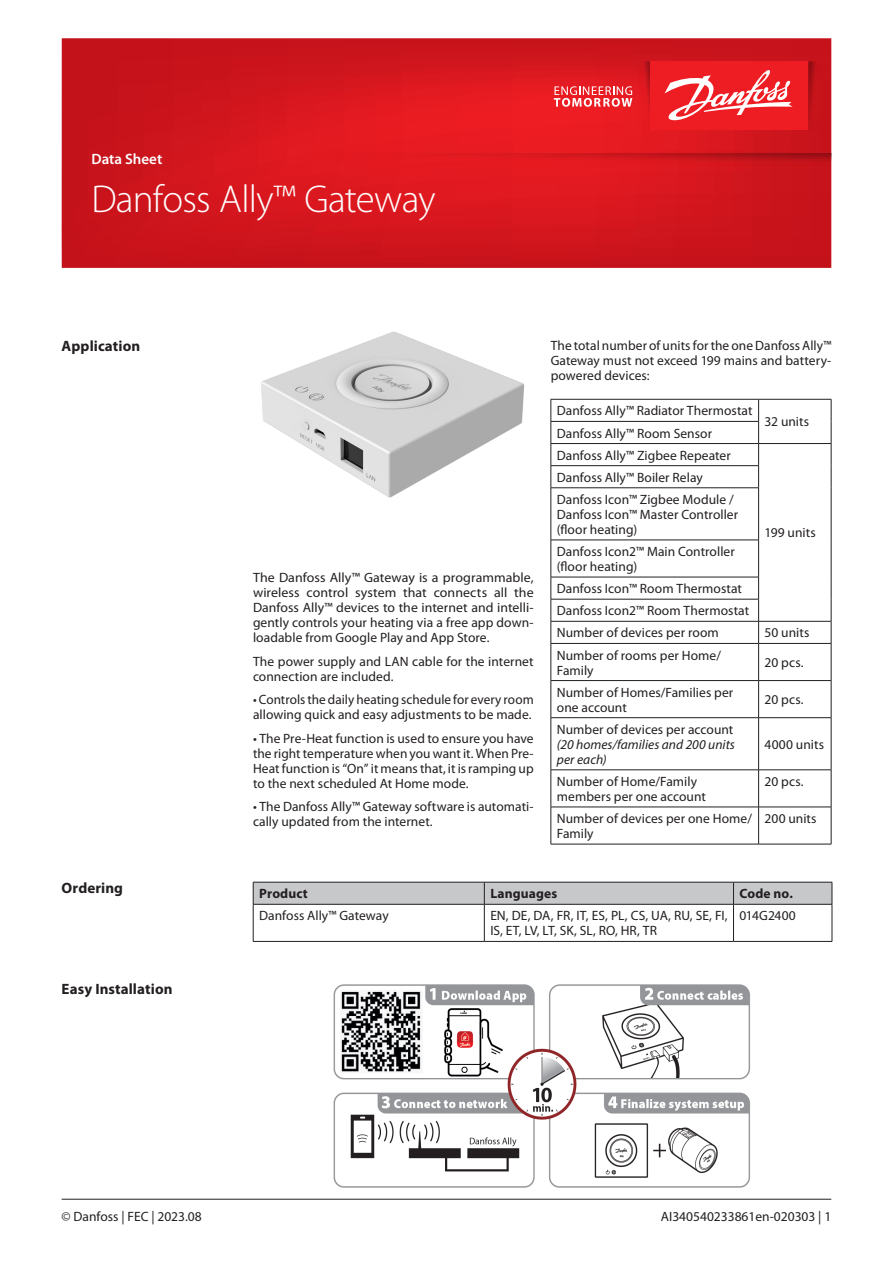
<style>
.page{position:relative;width:893px;height:1263px;background:#fff}
.page>*{position:absolute;margin:0;border:0;box-sizing:border-box;transform-origin:0 0}
.t1{font:300 39px "Myriad Pro";letter-spacing:-.02em;color:#fff}
.Body_copy{font:700 15px "Myriad Pro";letter-spacing:.005em;color:#231f20}
.t2{font:600 15px "Myriad Pro";color:#fff}
.Body_copy-2{font:13.5px/15px "Myriad Pro";letter-spacing:.005em;color:#231f20}
.Body_copy-3{font:italic 13.5px/15px "Myriad Pro";letter-spacing:.005em;color:#231f20;text-align:justify}
.Body_copy-4{font:700 13.5px "Myriad Pro";letter-spacing:.01em;color:#231f20}
.s1{font-style:normal}
</style>
<div class="page">
<hr style="left:62px;top:1199px;width:769px;height:1px;background:#231f20">
<svg style="left:62px;top:38px;width:769px;height:230px;background:#d3161d"></svg>
<svg style="left:808px;top:61px;width:13px;height:69px"></svg>
<svg style="left:638px;top:61px;width:12px;height:69px"></svg>
<div style="left:650px;top:61px;width:158px;height:69px;background:#ee1d23"></div>
<svg style="left:554px;top:86px;width:78px;height:21px;background:#f0696d"></svg>
<svg style="left:664px;top:70px;width:129px;height:51px"></svg>
<svg style="left:334px;top:153px;width:497px;height:13px;background:#d4171d"></svg>
<hr style="left:551px;top:399px;width:208px;height:1px;background:#231f20">
<hr style="left:759px;top:399px;width:72px;height:1px;background:#231f20">
<hr style="left:551px;top:421px;width:208px;height:1px;background:#231f20">
<hr style="left:551px;top:443px;width:208px;height:1px;background:#231f20">
<hr style="left:759px;top:443px;width:72px;height:1px;background:#231f20">
<hr style="left:551px;top:465px;width:208px;height:1px;background:#231f20">
<svg style="left:551px;top:399px;width:1px;height:88px"></svg>
<svg style="left:758px;top:399px;width:1px;height:88px"></svg>
<svg style="left:831px;top:399px;width:1px;height:89px"></svg>
<hr style="left:551px;top:487px;width:208px;height:1px;background:#231f20">
<hr style="left:551px;top:488px;width:1px;height:52px;background:#231f20">
<hr style="left:758px;top:488px;width:1px;height:52px;background:#231f20">
<hr style="left:831px;top:488px;width:1px;height:52px;background:#231f20">
<hr style="left:551px;top:540px;width:208px;height:1px;background:#231f20">
<hr style="left:551px;top:540px;width:1px;height:37px;background:#231f20">
<hr style="left:758px;top:540px;width:1px;height:37px;background:#231f20">
<hr style="left:831px;top:540px;width:1px;height:37px;background:#231f20">
<hr style="left:551px;top:577px;width:208px;height:1px;background:#231f20">
<hr style="left:551px;top:599px;width:208px;height:1px;background:#231f20">
<hr style="left:551px;top:621px;width:208px;height:1px;background:#231f20">
<svg style="left:551px;top:577px;width:1px;height:66px"></svg>
<hr style="left:759px;top:621px;width:72px;height:1px;background:#231f20">
<svg style="left:758px;top:577px;width:1px;height:66px"></svg>
<svg style="left:831px;top:577px;width:1px;height:66px"></svg>
<hr style="left:551px;top:643px;width:208px;height:1px;background:#231f20">
<hr style="left:551px;top:644px;width:1px;height:36px;background:#231f20">
<hr style="left:759px;top:643px;width:72px;height:1px;background:#231f20">
<hr style="left:758px;top:644px;width:1px;height:36px;background:#231f20">
<hr style="left:831px;top:644px;width:1px;height:36px;background:#231f20">
<hr style="left:551px;top:680px;width:208px;height:1px;background:#231f20">
<hr style="left:551px;top:681px;width:1px;height:36px;background:#231f20">
<hr style="left:759px;top:680px;width:72px;height:1px;background:#231f20">
<hr style="left:758px;top:681px;width:1px;height:36px;background:#231f20">
<hr style="left:831px;top:681px;width:1px;height:36px;background:#231f20">
<hr style="left:551px;top:717px;width:208px;height:1px;background:#231f20">
<hr style="left:551px;top:718px;width:1px;height:52px;background:#231f20">
<hr style="left:759px;top:717px;width:72px;height:1px;background:#231f20">
<hr style="left:758px;top:718px;width:1px;height:52px;background:#231f20">
<hr style="left:831px;top:718px;width:1px;height:52px;background:#231f20">
<hr style="left:551px;top:769px;width:208px;height:1px;background:#231f20">
<hr style="left:551px;top:770px;width:1px;height:37px;background:#231f20">
<hr style="left:759px;top:769px;width:72px;height:1px;background:#231f20">
<hr style="left:758px;top:770px;width:1px;height:37px;background:#231f20">
<hr style="left:831px;top:770px;width:1px;height:37px;background:#231f20">
<hr style="left:551px;top:807px;width:208px;height:1px;background:#231f20">
<hr style="left:551px;top:807px;width:1px;height:37px;background:#231f20">
<hr style="left:759px;top:807px;width:72px;height:1px;background:#231f20">
<hr style="left:758px;top:807px;width:1px;height:37px;background:#231f20">
<hr style="left:831px;top:807px;width:1px;height:37px;background:#231f20">
<hr style="left:551px;top:844px;width:208px;height:1px;background:#231f20">
<hr style="left:759px;top:844px;width:72px;height:1px;background:#231f20">
<svg style="left:253px;top:882px;width:580px;height:22px;background:#bfc0c2"></svg>
<hr style="left:253px;top:904px;width:231px;height:1px;background:#231f20">
<hr style="left:253px;top:904px;width:1px;height:37px;background:#231f20">
<hr style="left:484px;top:904px;width:249px;height:1px;background:#231f20">
<hr style="left:484px;top:904px;width:1px;height:37px;background:#231f20">
<hr style="left:733px;top:904px;width:99px;height:1px;background:#231f20">
<hr style="left:733px;top:904px;width:1px;height:37px;background:#231f20">
<hr style="left:832px;top:904px;width:1px;height:37px;background:#231f20">
<hr style="left:253px;top:941px;width:231px;height:1px;background:#231f20">
<hr style="left:484px;top:941px;width:249px;height:1px;background:#231f20">
<hr style="left:733px;top:941px;width:99px;height:1px;background:#231f20">
<img style="left:334px;top:984px;width:416px;height:204px">
<img style="left:261px;top:331px;width:263px;height:167px">
<p class="t2" style="left:91px;top:151px;width:72px">Data Sheet</p>
<h1 class="t1" style="left:91px;top:178px;width:346px">Danfoss Ally™ Gateway</h1>
<p class="Body_copy" style="left:62px;top:338px;width:80px">Application</p>
<p class="Body_copy-2" style="left:253px;top:570px;width:282px;text-align:justify">The Danfoss Ally™ Gateway is a programmable, wireless control system that connects all the Danfoss Ally™ devices to the internet and intelli&shy;gently controls your heating via a free app down&shy;loadable from Google Play and App Store.</p>
<p class="Body_copy-2" style="left:253px;top:654px;width:282px">The power supply and LAN cable for the internet connection are included.</p>
<p class="Body_copy-2" style="left:253px;top:692px;width:282px">• Controls the daily heating schedule for every room allowing quick and easy adjustments to be made.</p>
<p class="Body_copy-2" style="left:253px;top:731px;width:282px;text-align:justify">• The Pre-Heat function is used to ensure you have the right temperature when you want it. When Pre-Heat function is “On” it means that, it is ramping up to the next scheduled At Home mode.</p>
<p class="Body_copy-2" style="left:253px;top:799px;width:282px">• The Danfoss Ally™ Gateway software is automati&shy;cally updated from the internet.</p>
<p class="Body_copy-2" style="left:551px;top:339px;width:282px;text-align:justify">The total number of units for the one Danfoss Ally™ Gateway must not exceed 199 mains and battery&shy;powered devices:</p>
<p class="Body_copy-2" style="left:557px;top:404px;width:197px">Danfoss Ally™ Radiator Thermostat</p>
<p class="Body_copy-2" style="left:765px;top:415px;width:46px">32 units</p>
<p class="Body_copy-2" style="left:557px;top:426px;width:157px">Danfoss Ally™ Room Sensor</p>
<p class="Body_copy-2" style="left:557px;top:448px;width:175px">Danfoss Ally™ Zigbee Repeater</p>
<p class="Body_copy-2" style="left:557px;top:470px;width:147px">Danfoss Ally™ Boiler Relay</p>
<p class="Body_copy-2" style="left:557px;top:492px;width:183px">Danfoss Icon™ Zigbee Module /<br>Danfoss Icon™ Master Controller (floor heating)</p>
<p class="Body_copy-2" style="left:557px;top:544px;width:180px">Danfoss Icon2™ Main Controller (floor heating)</p>
<p class="Body_copy-2" style="left:557px;top:581px;width:187px">Danfoss Icon™ Room Thermostat</p>
<p class="Body_copy-2" style="left:557px;top:603px;width:194px">Danfoss Icon2™ Room Thermostat</p>
<p class="Body_copy-2" style="left:557px;top:626px;width:163px">Number of devices per room</p>
<p class="Body_copy-2" style="left:765px;top:626px;width:46px">50 units</p>
<p class="Body_copy-2" style="left:557px;top:648px;width:166px">Number of rooms per Home/<br>Family</p>
<p class="Body_copy-2" style="left:765px;top:655px;width:41px">20 pcs.</p>
<p class="Body_copy-2" style="left:557px;top:685px;width:178px">Number of Homes/Families per one account</p>
<p class="Body_copy-2" style="left:765px;top:692px;width:41px">20 pcs.</p>
<p class="Body_copy-3" style="left:557px;top:721px;width:180px"><span class="s1">Number of devices per account </span>(20 homes/families and 200 units per each)</p>
<p class="Body_copy-2" style="left:765px;top:526px;width:53px">199 units</p>
<p class="Body_copy-2" style="left:765px;top:737px;width:61px">4000 units</p>
<p class="Body_copy-2" style="left:557px;top:774px;width:151px">Number of Home/Family members per one account</p>
<p class="Body_copy-2" style="left:765px;top:774px;width:41px">20 pcs.</p>
<p class="Body_copy-2" style="left:557px;top:811px;width:197px">Number of devices per one Home/<br>Family</p>
<p class="Body_copy-2" style="left:765px;top:811px;width:54px">200 units</p>
<p class="Body_copy" style="left:62px;top:880px;width:63px">Ordering</p>
<p class="Body_copy-4" style="left:259px;top:886px;width:50px">Product</p>
<p class="Body_copy-4" style="left:490px;top:886px;width:68px">Languages</p>
<p class="Body_copy-4" style="left:739px;top:886px;width:55px">Code no.</p>
<p class="Body_copy-2" style="left:259px;top:909px;width:131px">Danfoss Ally™ Gateway</p>
<p class="Body_copy-2" style="left:490px;top:909px;width:239px">EN, DE, DA, FR, IT, ES, PL, CS, UA, RU, SE, FI,<br>IS, ET, LV, LT, SK, SL, RO, HR, TR</p>
<p class="Body_copy-2" style="left:739px;top:909px;width:58px">014G2400</p>
<p class="Body_copy" style="left:62px;top:980px;width:112px">Easy Installation</p>
<p class="Body_copy-2" style="left:62px;top:1209px;width:142px">© Danfoss | FEC | 2023.08</p>
<p class="Body_copy-2" style="left:661px;top:1209px;width:172px">AI340540233861en-020303 | 1</p>
</div>
